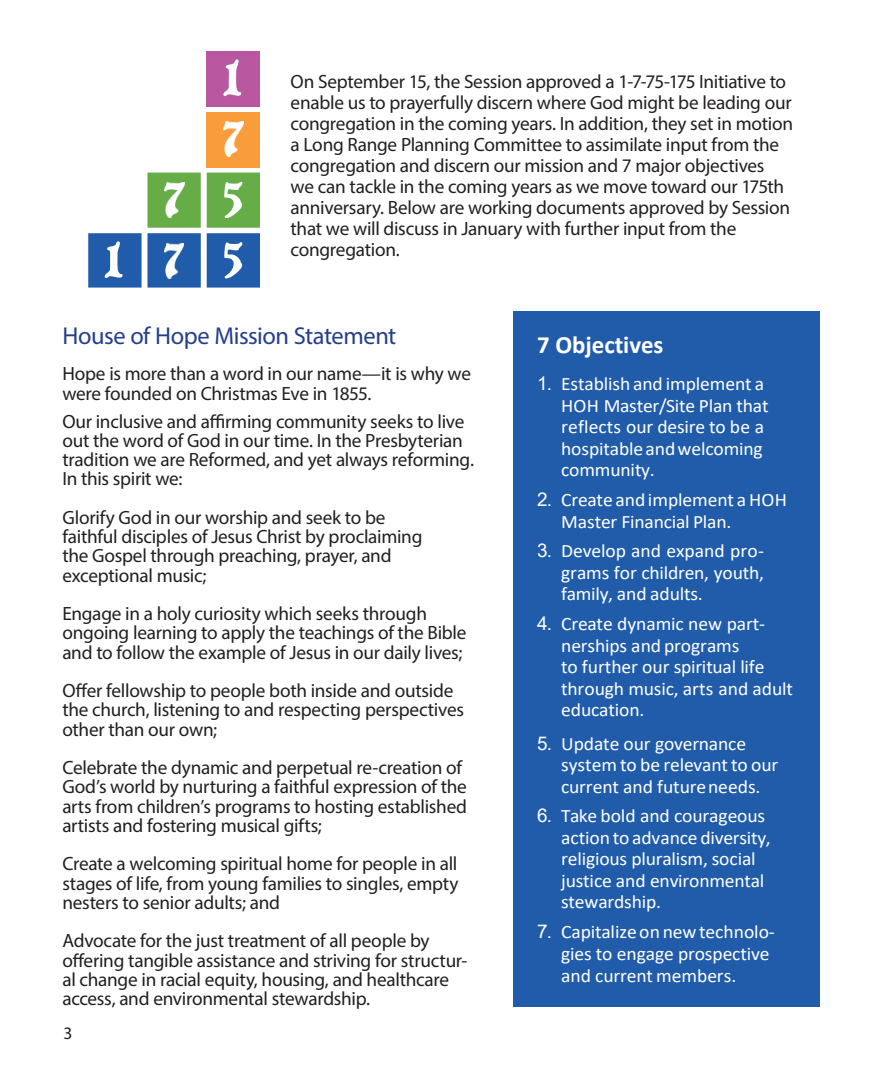
<style>
.page{position:relative;width:882px;height:1071px;background:#fff}
.page>*{position:absolute;margin:0;border:0;box-sizing:border-box;transform-origin:0 0}
.t1{font:700 24.85px "Calibri";color:#fff}
.t2{font:24.5px "Myriad Pro";letter-spacing:-.015em;color:#253f8e}
.t3{font:19.25px/19.2px "Myriad Pro";letter-spacing:-.015em;color:#231f20}
.t4{font:18.9px/21.5px "Calibri";letter-spacing:-.005em;color:#fff;scale:1.04 1}
.t5{font:17.5px "Myriad Pro";color:#231f20}
.s1{font-family:"Arial"}
</style>
<div class="page">
<div style="left:207px;top:51px;width:53px;height:55px;background:#b958a1"></div>
<svg style="left:88px;top:59px;width:172px;height:229px"></svg>
<div style="left:513px;top:311px;width:307px;height:695px;background:#205caa"></div>
<p class="t3" style="left:291px;top:71px;width:504px;line-height:21px">On September 15, the Session approved a 1-7-75-175 Initiative to enable us to prayerfully discern where God might be leading our congregation in the coming years. In addition, they set in motion a Long Range Planning Committee to assimilate input from the congregation and discern our mission and 7 major objectives<br>we can tackle in the coming years as we move toward our 175th anniversary. Below are working documents approved by Session that we will discuss in January with further input from the congregation.</p>
<p class="t2" style="left:62px;top:320px;width:336px">House of Hope Mission Statement</p>
<p class="t3" style="left:62px;top:364px;width:410px">Hope is more than a word in our name—it is why we were founded on Christmas Eve in 1855.</p>
<p class="t3" style="left:62px;top:411px;width:413px">Our inclusive and affirming community seeks to live out the word of God in our time. In the Presbyterian tradition we are Reformed, and yet always reforming.<br>In this spirit we:</p>
<p class="t3" style="left:62px;top:507px;width:362px">Glorify God in our worship and seek to be faithful disciples of Jesus Christ by proclaiming the Gospel through preaching, prayer, and exceptional music;</p>
<p class="t3" style="left:62px;top:604px;width:406px">Engage in a holy curiosity which seeks through ongoing learning to apply the teachings of the Bible and to follow the example of Jesus in our daily lives;</p>
<p class="t3" style="left:62px;top:681px;width:403px">Offer fellowship to people both inside and outside the church, listening to and respecting perspectives other than our own;</p>
<p class="t3" style="left:62px;top:758px;width:406px">Celebrate the dynamic and perpetual re-creation of God’s world by nurturing a faithful expression of the arts from children’s programs to hosting established artists and fostering musical gifts;</p>
<p class="t3" style="left:62px;top:854px;width:398px;text-align:justify">Create a welcoming spiritual home for people in all stages of life, from young families to singles, empty nesters to senior adults; and</p>
<p class="t3" style="left:62px;top:931px;width:406px">Advocate for the just treatment of all people by offering tangible assistance and striving for structur&shy;al change in racial equity, housing, and healthcare access, and environmental stewardship.</p>
<p class="t5" style="left:64px;top:1022px;width:10px">3</p>
<p class="t1" style="left:537px;top:327px;width:128px">7 Objectives</p>
<p class="t4" style="left:561px;top:373px;width:201px;text-indent:-24px"><span class="s1">1.</span> Establish and implement a<br>HOH Master/Site Plan that reflects our desire to be a hospitableandwelcoming community.</p>
<p class="t4" style="left:561px;top:489px;width:219px;text-indent:-24px"><span class="s1">2.</span> Create and implement a HOH<br>Master Financial Plan.</p>
<p class="t4" style="left:561px;top:540px;width:197px;text-align:justify;text-indent:-24px"><span class="s1">3.</span> Develop and expand pro&shy;grams for children, youth, family, and adults.</p>
<p class="t4" style="left:561px;top:613px;width:224px;text-indent:-24px"><span class="s1">4.</span> Create dynamic new part&shy;nerships and programs<br>to further our spiritual life through music, arts and adult education.</p>
<p class="t4" style="left:561px;top:732px;width:210px;text-indent:-24px"><span class="s1">5.</span> Update our governance system to be relevant to our current and futureneeds.</p>
<p class="t4" style="left:561px;top:805px;width:203px;text-indent:-24px"><span class="s1">6.</span> Take bold and courageous action to advance diversity, religious pluralism, social justice and environmental stewardship.</p>
<p class="t4" style="left:561px;top:921px;width:207px;text-indent:-24px"><span class="s1">7.</span> Capitalizeon newtechnolo&shy;gies to engage prospective and currentmembers.</p>
</div>
